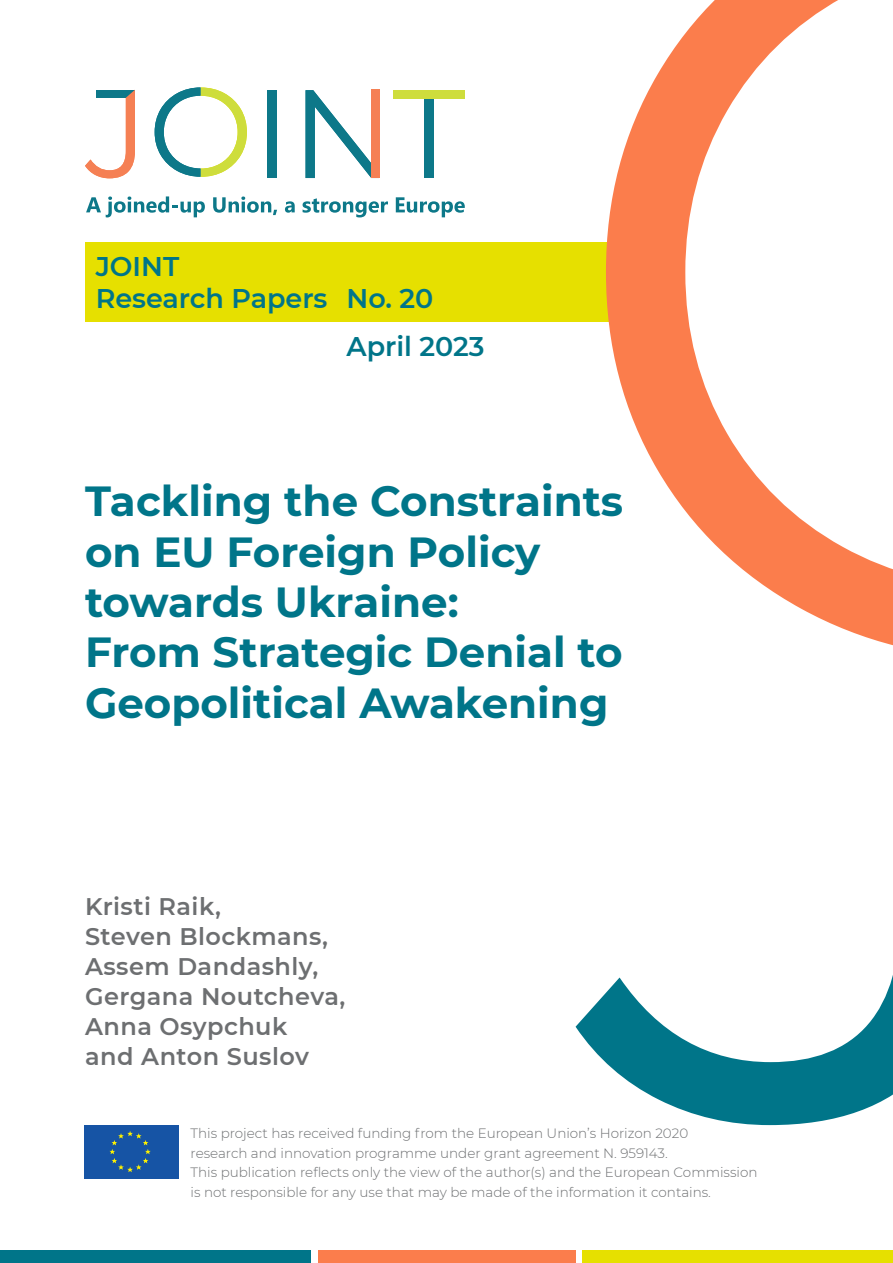
<style>
.page{position:relative;width:893px;height:1263px;background:#fff}
.page>*{position:absolute;margin:0;border:0;box-sizing:border-box;transform-origin:0 0}
.TITOLO{font:700 42px/50.4px "Montserrat";color:#007589}
.DATA{font:600 27px/32.4px "Montserrat";color:#007589}
.NOME_AUTORE{font:600 24px "Montserrat";letter-spacing:.02em;color:#6d6f71}
.t1{font:300 13.5px/19.5px "Montserrat";color:#6d6f71}
</style>
<div class="page">
<div style="left:85px;top:242px;width:557px;height:80px;background:#e6e000"></div>
<svg style="left:606px;top:0;width:232px;height:430px"></svg>
<svg style="left:86px;top:196px;width:119px;height:21px"></svg>
<svg style="left:213px;top:196px;width:64px;height:19px"></svg>
<svg style="left:285px;top:201px;width:10px;height:12px"></svg>
<svg style="left:303px;top:198px;width:85px;height:19px"></svg>
<svg style="left:396px;top:197px;width:69px;height:20px"></svg>
<div style="left:268px;top:90px;width:9px;height:88px;background:#0d7889"></div>
<svg style="left:306px;top:90px;width:65px;height:88px"></svg>
<div style="left:425px;top:98px;width:9px;height:80px;background:#0d7889"></div>
<svg style="left:85px;top:90px;width:50px;height:88px"></svg>
<div style="left:394px;top:90px;width:71px;height:8px;background:#cedd3c"></div>
<div style="left:371px;top:90px;width:9px;height:88px;background:#f58054"></div>
<svg style="left:155px;top:87px;width:92px;height:90px"></svg>
<div style="left:0;top:1250px;width:310px;height:13px;background:#007589"></div>
<div style="left:318px;top:1250px;width:258px;height:13px;background:#fb7d4c"></div>
<div style="left:583px;top:1250px;width:310px;height:13px;background:#e6e000"></div>
<div style="left:84px;top:1125px;width:95px;height:53px;background:#1654a5"></div>
<svg style="left:109px;top:1131px;width:42px;height:41px"></svg>
<svg style="left:576px;top:430px;width:317px;height:695px"></svg>
<h2 class="DATA" style="left:96px;top:249px;width:233px">JOINT<br>Research Papers</h2>
<p class="DATA" style="left:347px;top:281px;width:88px">No. 20</p>
<p class="DATA" style="left:347px;top:329px;width:140px">April 2023</p>
<p class="TITOLO" style="left:85px;top:474px;width:540px">Tackling the Constraints on EU Foreign Policy towards Ukraine:</p>
<p class="TITOLO" style="left:85px;top:625px;width:539px">From Strategic Denial to<br>Geopolitical Awakening</p>
<p class="NOME_AUTORE" style="left:85px;top:889px;width:137px">Kristi Raik,</p>
<p class="NOME_AUTORE" style="left:85px;top:919px;width:244px">Steven Blockmans,</p>
<p class="NOME_AUTORE" style="left:85px;top:949px;width:235px">Assem Dandashly,</p>
<p class="NOME_AUTORE" style="left:85px;top:979px;width:262px">Gergana Noutcheva,</p>
<p class="NOME_AUTORE" style="left:85px;top:1009px;width:204px">Anna Osypchuk</p>
<p class="NOME_AUTORE" style="left:85px;top:1039px;width:225px">and Anton Suslov</p>
<p class="t1" style="left:191px;top:1123px;width:568px">This project has received funding from the European Union’s Horizon 2020<br>research and innovation programme under grant agreement N. 959143.<br>This publication reflects only the view of the author(s) and the European Commission is not responsible for any use that may be made of the information it contains.</p>
</div>
